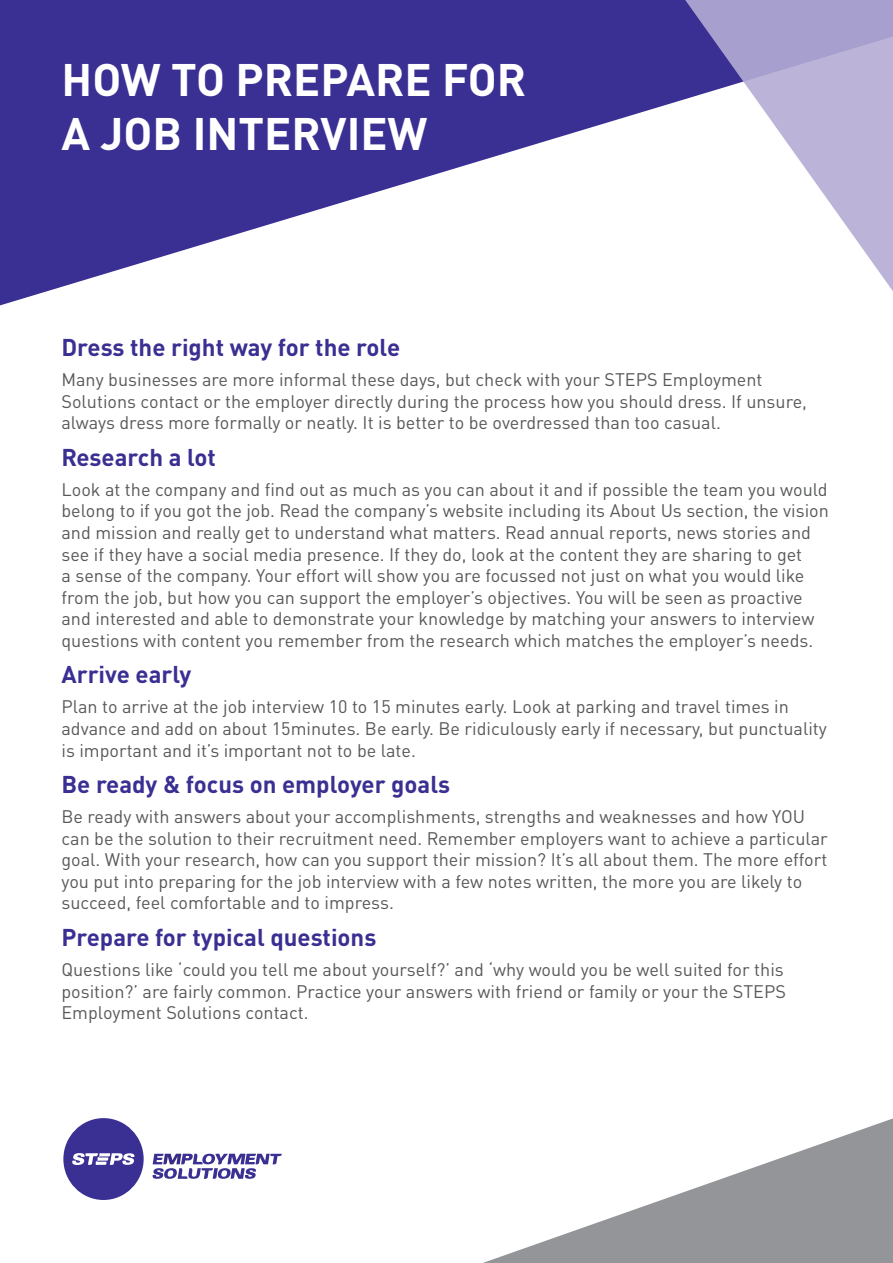
<style>
.page{position:relative;width:893px;height:1263px;background:#fff}
.page>*{position:absolute;margin:0;border:0;box-sizing:border-box;transform-origin:0 0}
.t1{font:700 45px/54px "DINOT";color:#fff}
.t2{font:700 24px "DINOT";color:#3a2f92}
.t3{font:18px/21.6px "DINOT";color:#57585a}
</style>
<div class="page">
<svg style="left:0;top:0;width:676px;height:306px;fill:#3a2f92"></svg>
<svg style="left:676px;top:0;width:217px;height:291px"></svg>
<svg style="left:63px;top:1118px;width:81px;height:82px"></svg>
<svg style="left:153px;top:1154px;width:129px;height:25px"></svg>
<svg style="left:483px;top:1118px;width:410px;height:145px"></svg>
<h1 class="t1" style="left:62px;top:51px;width:466px">HOW TO PREPARE FOR<br>A JOB INTERVIEW</h1>
<h2 class="t2" style="left:62px;top:332px;width:340px">Dress the right way for the role</h2>
<p class="t3" style="left:62px;top:369px;width:747px">Many businesses are more informal these days, but check with your STEPS Employment<br>Solutions contact or the employer directly during the process how you should dress. If unsure, always dress more formally or neatly. It is better to be overdressed than too casual.</p>
<h2 class="t2" style="left:62px;top:441px;width:156px">Research a lot</h2>
<p class="t3" style="left:62px;top:478px;width:769px">Look at the company and find out as much as you can about it and if possible the team you would belong to if you got the job. Read the company’s website including its About Us section, the vision and mission and really get to understand what matters. Read annual reports, news stories and see if they have a social media presence. If they do, look at the content they are sharing to get<br>a sense of the company. Your effort will show you are focussed not just on what you would like from the job, but how you can support the employer’s objectives. You will be seen as proactive and interested and able to demonstrate your knowledge by matching your answers to interview questions with content you remember from the research which matches the employer’s needs.</p>
<h2 class="t2" style="left:62px;top:659px;width:131px">Arrive early</h2>
<p class="t3" style="left:62px;top:696px;width:767px">Plan to arrive at the job interview 10 to 15 minutes early. Look at parking and travel times in advance and add on about 15minutes. Be early. Be ridiculously early if necessary, but punctuality is important and it’s important not to be late.</p>
<h2 class="t2" style="left:62px;top:769px;width:390px">Be ready &amp; focus on employer goals</h2>
<p class="t3" style="left:62px;top:805px;width:768px">Be ready with answers about your accomplishments, strengths and weaknesses and how YOU can be the solution to their recruitment need. Remember employers want to achieve a particular goal. With your research, how can you support their mission? It’s all about them. The more effort you put into preparing for the job interview with a few notes written, the more you are likely to succeed, feel comfortable and to impress.</p>
<h2 class="t2" style="left:62px;top:921px;width:316px">Prepare for typical questions</h2>
<p class="t3" style="left:62px;top:958px;width:726px;text-align:justify">Questions like ‘could you tell me about yourself?’ and ‘why would you be well suited for this position?’ are fairly common. Practice your answers with friend or family or your the STEPS Employment Solutions contact.</p>
</div>
